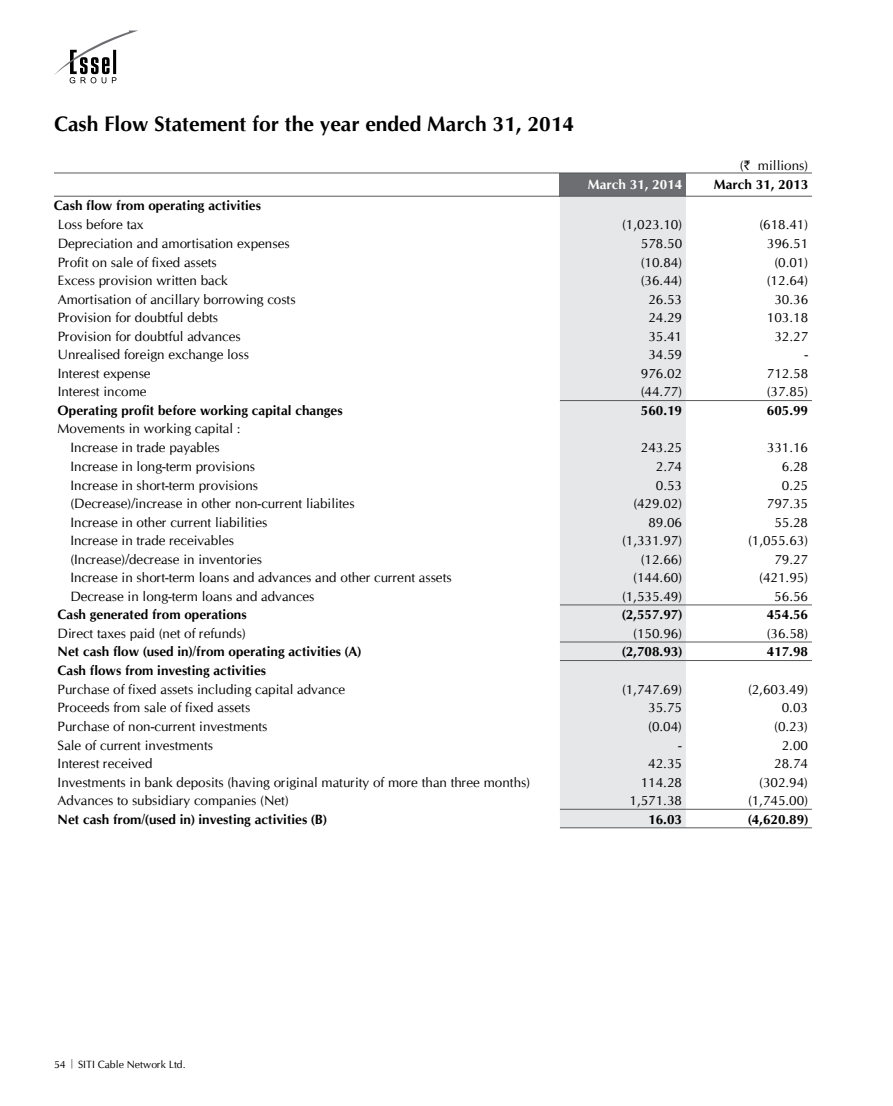
<style>
.page{position:relative;width:893px;height:1106px;background:#fff}
.page>*{position:absolute;margin:0;border:0;box-sizing:border-box;transform-origin:0 0}
.t1{font:700 21px "Cg Omega";color:#000}
.t2{font:13.5px/18.9px "Cg Omega";color:#000;text-align:center}
.t3{font:700 13.5px "Cg Omega";color:#000}
.t4{font:700 13.5px "Cg Omega";color:#fff}
.t5{font:10.5px "Cg Omega";color:#000}
.s1{font-family:"Rupee"}
</style>
<div class="page">
<svg style="left:54px;top:30px;width:84px;height:53px"></svg>
<div style="left:560px;top:173px;width:126px;height:23px;background:#6d6e71"></div>
<div style="left:560px;top:197px;width:126px;height:630px;background:#e6e7e8"></div>
<hr style="left:54px;top:173px;width:506px;height:1px;background:#58595b">
<hr style="left:560px;top:173px;width:126px;height:1px;background:#58595b">
<hr style="left:686px;top:173px;width:126px;height:1px;background:#58595b">
<hr style="left:54px;top:196px;width:506px;height:1px;background:#58595b">
<hr style="left:560px;top:196px;width:126px;height:1px;background:#58595b">
<hr style="left:686px;top:196px;width:126px;height:1px;background:#58595b">
<hr style="left:560px;top:400px;width:126px;height:1px;background:#58595b">
<hr style="left:686px;top:400px;width:126px;height:1px;background:#58595b">
<hr style="left:560px;top:604px;width:126px;height:1px;background:#58595b">
<hr style="left:686px;top:604px;width:126px;height:1px;background:#58595b">
<hr style="left:560px;top:641px;width:126px;height:1px;background:#58595b">
<hr style="left:686px;top:641px;width:126px;height:1px;background:#58595b">
<hr style="left:560px;top:660px;width:126px;height:1px;background:#58595b">
<hr style="left:686px;top:660px;width:126px;height:1px;background:#58595b">
<hr style="left:560px;top:809px;width:126px;height:1px;background:#58595b">
<hr style="left:686px;top:809px;width:126px;height:1px;background:#58595b">
<hr style="left:560px;top:827px;width:126px;height:1px;background:#58595b">
<hr style="left:686px;top:827px;width:126px;height:1px;background:#58595b">
<h1 class="t1" style="left:54px;top:111px;width:522px">Cash Flow Statement for the year ended March 31, 2014</h1>
<p class="t2" style="left:740px;top:156px;width:70px">(<span class="s1">`</span> millions)</p>
<p class="t4" style="left:588px;top:177px;width:96px">March 31, 2014</p>
<p class="t3" style="left:714px;top:177px;width:96px">March 31, 2013</p>
<p class="t3" style="left:54px;top:198px;width:208px">Cash flow from operating activities</p>
<p class="t2" style="left:58px;top:216px;width:87px">Loss before tax</p>
<p class="t2" style="left:622px;top:216px;width:62px">(1,023.10)</p>
<p class="t2" style="left:759px;top:216px;width:50px">(618.41)</p>
<p class="t2" style="left:58px;top:234px;width:233px">Depreciation and amortisation expenses</p>
<p class="t2" style="left:641px;top:234px;width:43px">578.50</p>
<p class="t2" style="left:767px;top:234px;width:43px">396.51</p>
<p class="t2" style="left:58px;top:253px;width:161px">Profit on sale of fixed assets</p>
<p class="t2" style="left:641px;top:253px;width:43px">(10.84)</p>
<p class="t2" style="left:774px;top:253px;width:35px">(0.01)</p>
<p class="t2" style="left:58px;top:271px;width:172px">Excess provision written back</p>
<p class="t2" style="left:641px;top:271px;width:43px">(36.44)</p>
<p class="t2" style="left:767px;top:271px;width:43px">(12.64)</p>
<p class="t2" style="left:58px;top:290px;width:239px">Amortisation of ancillary borrowing costs</p>
<p class="t2" style="left:648px;top:290px;width:35px">26.53</p>
<p class="t2" style="left:774px;top:290px;width:35px">30.36</p>
<p class="t2" style="left:58px;top:308px;width:162px">Provision for doubtful debts</p>
<p class="t2" style="left:648px;top:308px;width:35px">24.29</p>
<p class="t2" style="left:767px;top:308px;width:43px">103.18</p>
<p class="t2" style="left:58px;top:327px;width:184px">Provision for doubtful advances</p>
<p class="t2" style="left:648px;top:327px;width:35px">35.41</p>
<p class="t2" style="left:774px;top:327px;width:35px">32.27</p>
<p class="t2" style="left:58px;top:345px;width:193px">Unrealised foreign exchange loss</p>
<p class="t2" style="left:648px;top:345px;width:35px">34.59</p>
<p class="t2" style="left:804px;top:345px;width:5px">-</p>
<p class="t2" style="left:58px;top:364px;width:95px">Interest expense</p>
<p class="t2" style="left:641px;top:364px;width:43px">976.02</p>
<p class="t2" style="left:767px;top:364px;width:43px">712.58</p>
<p class="t2" style="left:58px;top:382px;width:90px">Interest income</p>
<p class="t2" style="left:641px;top:382px;width:43px">(44.77)</p>
<p class="t2" style="left:767px;top:382px;width:43px">(37.85)</p>
<p class="t3" style="left:58px;top:402px;width:286px">Operating profit before working capital changes</p>
<p class="t3" style="left:641px;top:402px;width:43px">560.19</p>
<p class="t3" style="left:767px;top:402px;width:43px">605.99</p>
<p class="t2" style="left:58px;top:419px;width:184px">Movements in working capital :<br>Increase in trade payables</p>
<p class="t2" style="left:641px;top:438px;width:43px">243.25</p>
<p class="t2" style="left:767px;top:438px;width:43px">331.16</p>
<p class="t2" style="left:70px;top:457px;width:186px">Increase in long-term provisions</p>
<p class="t2" style="left:656px;top:457px;width:28px">2.74</p>
<p class="t2" style="left:782px;top:457px;width:28px">6.28</p>
<p class="t2" style="left:70px;top:475px;width:189px">Increase in short-term provisions</p>
<p class="t2" style="left:656px;top:475px;width:28px">0.53</p>
<p class="t2" style="left:782px;top:475px;width:28px">0.25</p>
<p class="t2" style="left:70px;top:494px;width:286px">(Decrease)/increase in other non-current liabilites</p>
<p class="t2" style="left:633px;top:494px;width:50px">(429.02)</p>
<p class="t2" style="left:767px;top:494px;width:43px">797.35</p>
<p class="t2" style="left:70px;top:513px;width:198px">Increase in other current liabilities</p>
<p class="t2" style="left:648px;top:513px;width:35px">89.06</p>
<p class="t2" style="left:774px;top:513px;width:35px">55.28</p>
<p class="t2" style="left:70px;top:531px;width:165px">Increase in trade receivables</p>
<p class="t2" style="left:622px;top:531px;width:62px">(1,331.97)</p>
<p class="t2" style="left:748px;top:531px;width:62px">(1,055.63)</p>
<p class="t2" style="left:70px;top:550px;width:193px">(Increase)/decrease in inventories</p>
<p class="t2" style="left:641px;top:550px;width:43px">(12.66)</p>
<p class="t2" style="left:774px;top:550px;width:35px">79.27</p>
<p class="t2" style="left:70px;top:568px;width:383px">Increase in short-term loans and advances and other current assets</p>
<p class="t2" style="left:633px;top:568px;width:50px">(144.60)</p>
<p class="t2" style="left:759px;top:568px;width:50px">(421.95)</p>
<p class="t2" style="left:70px;top:587px;width:246px">Decrease in long-term loans and advances</p>
<p class="t2" style="left:622px;top:587px;width:62px">(1,535.49)</p>
<p class="t2" style="left:774px;top:587px;width:35px">56.56</p>
<p class="t3" style="left:58px;top:607px;width:190px">Cash generated from operations</p>
<p class="t3" style="left:622px;top:607px;width:62px">(2,557.97)</p>
<p class="t3" style="left:767px;top:607px;width:43px">454.56</p>
<p class="t2" style="left:58px;top:624px;width:190px">Direct taxes paid (net of refunds)</p>
<p class="t2" style="left:633px;top:624px;width:50px">(150.96)</p>
<p class="t2" style="left:767px;top:624px;width:43px">(36.58)</p>
<p class="t3" style="left:58px;top:644px;width:305px">Net cash flow (used in)/from operating activities (A)</p>
<p class="t3" style="left:622px;top:644px;width:62px">(2,708.93)</p>
<p class="t3" style="left:767px;top:644px;width:43px">417.98</p>
<p class="t3" style="left:58px;top:662px;width:210px">Cash flows from investing activities</p>
<p class="t2" style="left:58px;top:680px;width:289px">Purchase of fixed assets including capital advance</p>
<p class="t2" style="left:622px;top:680px;width:62px">(1,747.69)</p>
<p class="t2" style="left:748px;top:680px;width:62px">(2,603.49)</p>
<p class="t2" style="left:58px;top:698px;width:194px">Proceeds from sale of fixed assets</p>
<p class="t2" style="left:648px;top:698px;width:35px">35.75</p>
<p class="t2" style="left:782px;top:698px;width:28px">0.03</p>
<p class="t2" style="left:58px;top:717px;width:211px">Purchase of non-current investments</p>
<p class="t2" style="left:648px;top:717px;width:35px">(0.04)</p>
<p class="t2" style="left:774px;top:717px;width:35px">(0.23)</p>
<p class="t2" style="left:58px;top:735px;width:157px">Sale of current investments</p>
<p class="t2" style="left:678px;top:735px;width:5px">-</p>
<p class="t2" style="left:782px;top:735px;width:28px">2.00</p>
<p class="t2" style="left:58px;top:754px;width:96px">Interest received</p>
<p class="t2" style="left:648px;top:754px;width:35px">42.35</p>
<p class="t2" style="left:774px;top:754px;width:35px">28.74</p>
<p class="t2" style="left:58px;top:772px;width:474px">Investments in bank deposits (having original maturity of more than three months)</p>
<p class="t2" style="left:641px;top:772px;width:43px">114.28</p>
<p class="t2" style="left:759px;top:772px;width:50px">(302.94)</p>
<p class="t2" style="left:58px;top:791px;width:233px">Advances to subsidiary companies (Net)</p>
<p class="t2" style="left:629px;top:791px;width:54px">1,571.38</p>
<p class="t2" style="left:748px;top:791px;width:62px">(1,745.00)</p>
<p class="t3" style="left:58px;top:811px;width:271px">Net cash from/(used in) investing activities (B)</p>
<p class="t3" style="left:648px;top:811px;width:35px">16.03</p>
<p class="t3" style="left:748px;top:811px;width:62px">(4,620.89)</p>
<p class="t5" style="left:54px;top:1058px;width:133px">54 SITI Cable Network Ltd.</p>
</div>
